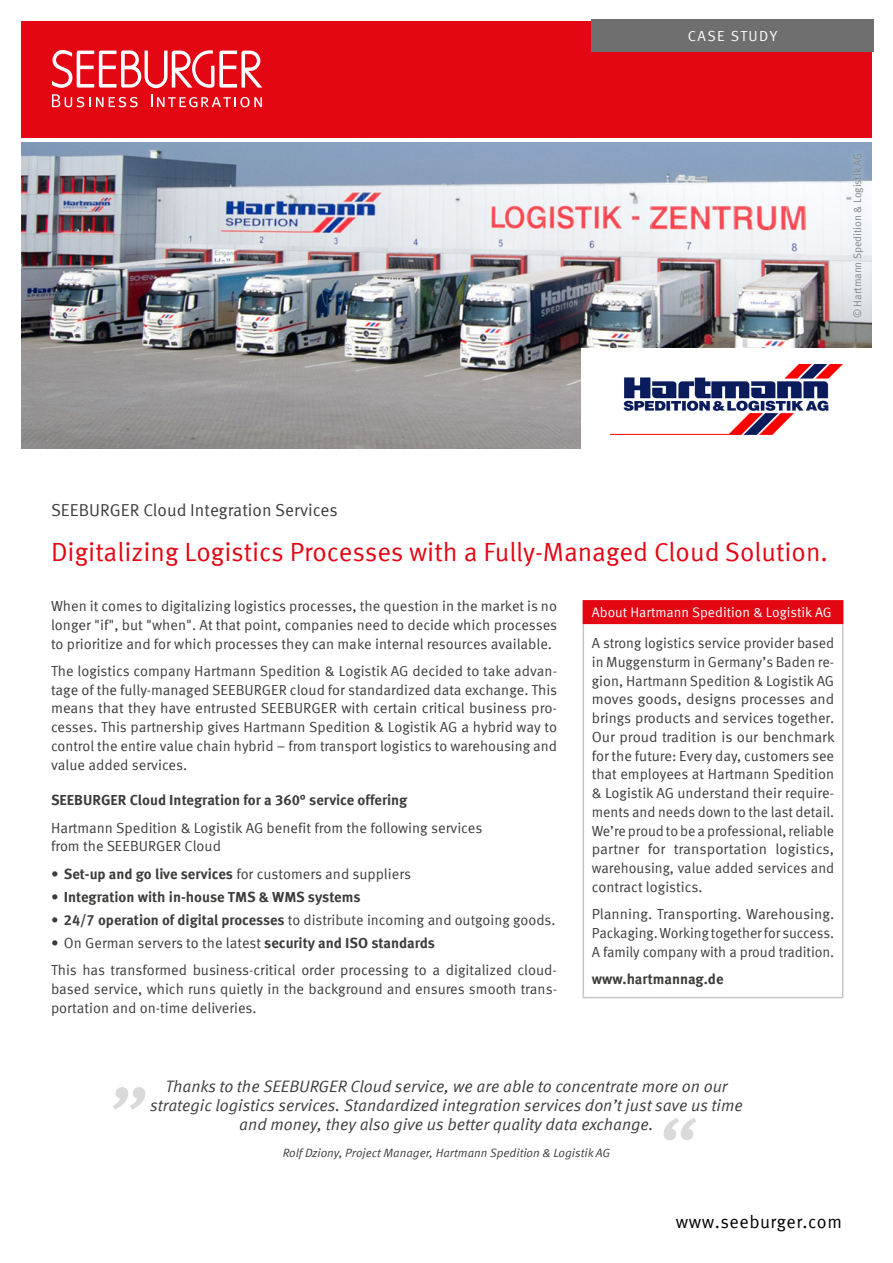
<style>
.page{position:relative;width:893px;height:1263px;background:#fff}
.page>*{position:absolute;margin:0;border:0;box-sizing:border-box;transform-origin:0 0}
.t1{font:26.25px "Meta Offc Pro Norm";color:#e30613}
.t2{font:18px "Meta Offc Pro Norm";letter-spacing:.03em;color:#000}
.t3{font:17.25px "Meta Offc Pro Norm";color:#3c3c3b}
.t4{font:16.5px/18.8px "Meta Offc Pro Norm Ita";color:#3c3c3b;text-align:center}
.t5{font:14.55px/18.8px "Meta Offc Pro Norm";color:#3c3c3b;text-align:justify}
.t6{font:700 14.55px "Meta Offc Pro";color:#3c3c3b}
.t7{font:14.55px "Meta Offc Pro Norm";letter-spacing:.1em;color:#fff}
.t8{font:13.8px "Meta Offc Pro Norm";color:#fff}
.t9{font:12px "Meta Offc Pro Norm Ita";color:#3c3c3b}
.t10{font:10.8px "Meta Offc Pro Norm";letter-spacing:-.005em;color:#878787}
.s1{font-family:"Meta Offc Pro";font-weight:700}
.s2{font-family:"Meta Offc Pro Norm";font-weight:400}
</style>
<div class="page">
<div style="left:21px;top:21px;width:851px;height:117px;background:#e30613"></div>
<div style="left:591px;top:19px;width:283px;height:33px;background:#706f6f"></div>
<svg style="left:52px;top:50px;width:210px;height:38px"></svg>
<svg style="left:151px;top:94px;width:111px;height:13px"></svg>
<svg style="left:52px;top:94px;width:86px;height:13px"></svg>
<div style="left:583px;top:601px;width:260px;height:22px;background:#e30613"></div>
<hr style="left:583px;top:624px;width:1px;height:373px;background:#c6c6c6">
<hr style="left:842px;top:624px;width:1px;height:373px;background:#c6c6c6">
<hr style="left:583px;top:997px;width:260px;height:1px;background:#c6c6c6">
<hr style="left:583px;top:600px;width:260px;height:2px;background:#e30613">
<hr style="left:583px;top:623px;width:260px;height:1px;background:#e30613">
<svg style="left:113px;top:1087px;width:32px;height:22px"></svg>
<svg style="left:664px;top:1118px;width:32px;height:22px"></svg>
<img style="left:21px;top:142px;width:851px;height:307px">
<div style="left:581px;top:349px;width:291px;height:101px;background:#fff"></div>
<div style="left:846px;top:147px;width:24px;height:177px;background:#dbf0fd;opacity:.75"></div>
<img style="left:611px;top:364px;width:231px;height:70px">
<p class="t7" style="left:688px;top:25px;width:91px">CASE STUDY</p>
<p class="t10" style="left:849px;top:318px;width:167px;rotate:-90deg">© Hartmann Spedition &amp; Logistik AG</p>
<p class="t3" style="left:51px;top:497px;width:288px">SEEBURGER Cloud Integration Services</p>
<h1 class="t1" style="left:51px;top:532px;width:778px">Digitalizing Logistics Processes with a Fully-Managed Cloud Solution.</h1>
<p class="t5" style="left:51px;top:596px;width:508px">When it comes to digitalizing logistics processes, the question in the market is no longer "if", but "when". At that point, companies need to decide which processes to prioritize and for which processes they can make internal resources available.</p>
<p class="t5" style="left:51px;top:661px;width:508px">The logistics company Hartmann Spedition &amp; Logistik AG decided to take advan&shy;tage of the fully-managed SEEBURGER cloud for standardized data exchange. This means that they have entrusted SEEBURGER with certain critical business pro&shy;cesses. This partnership gives Hartmann Spedition &amp; Logistik AG a hybrid way to control the entire value chain hybrid – from transport logistics to warehousing and value added services.</p>
<p class="t6" style="left:51px;top:789px;width:358px">SEEBURGER Cloud Integration for a 360° service offering</p>
<p class="t5" style="left:51px;top:817px;width:433px">Hartmann Spedition &amp; Logistik AG benefit from the following services from the SEEBURGER Cloud</p>
<p class="t5" style="left:51px;top:863px;width:361px">• <span class="s1">Set-up and go live services</span> for customers and suppliers</p>
<p class="t6" style="left:51px;top:885px;width:311px"><span class="s2">•</span> Integration with in-house TMS &amp; WMS systems</p>
<p class="t5" style="left:51px;top:909px;width:506px">• <span class="s1">24/7 operation of digital processes</span> to distribute incoming and outgoing goods.</p>
<p class="t5" style="left:51px;top:928px;width:507px;line-height:27.3px">• On German servers to the latest <span class="s1">security and ISO standards<br></span>This has transformed business-critical order processing to a digitalized cloud-</p>
<p class="t5" style="left:51px;top:978px;width:507px">based service, which runs quietly in the background and ensures smooth trans&shy;portation and on-time deliveries.</p>
<p class="t8" style="left:592px;top:602px;width:241px">About Hartmann Spedition &amp; Logistik AG</p>
<p class="t5" style="left:592px;top:633px;width:244px">A strong logistics service provider based in Muggensturm in Germany’s Baden re&shy;gion, Hartmann Spedition &amp; Logistik AG moves goods, designs processes and brings products and services together.<br>Our proud tradition is our benchmark for the future: Every day, customers see that employees at Hartmann Spedition &amp; Logistik AG understand their require&shy;ments and needs down to the last detail.<br>We’re proud to be a professional, reliable partner for transportation logistics, warehousing, value added services and contract logistics.</p>
<p class="t5" style="left:592px;top:904px;width:244px">Planning. Transporting. Warehousing.<br>Packaging. Working together for success.<br>A family company with a proud tradition.</p>
<p class="t6" style="left:592px;top:967px;width:133px">www.hartmannag.de</p>
<p class="t4" style="left:150px;top:1076px;width:594px">Thanks to the SEEBURGER Cloud service, we are able to concentrate more on our strategic logistics services. Standardized integration services don’t just save us time and money, they also give us better quality data exchange.</p>
<p class="t9" style="left:283px;top:1143px;width:329px">Rolf Dziony, Project Manager, Hartmann Spedition &amp; Logistik AG</p>
<p class="t2" style="left:676px;top:1208px;width:168px">www.seeburger.com</p>
</div>
